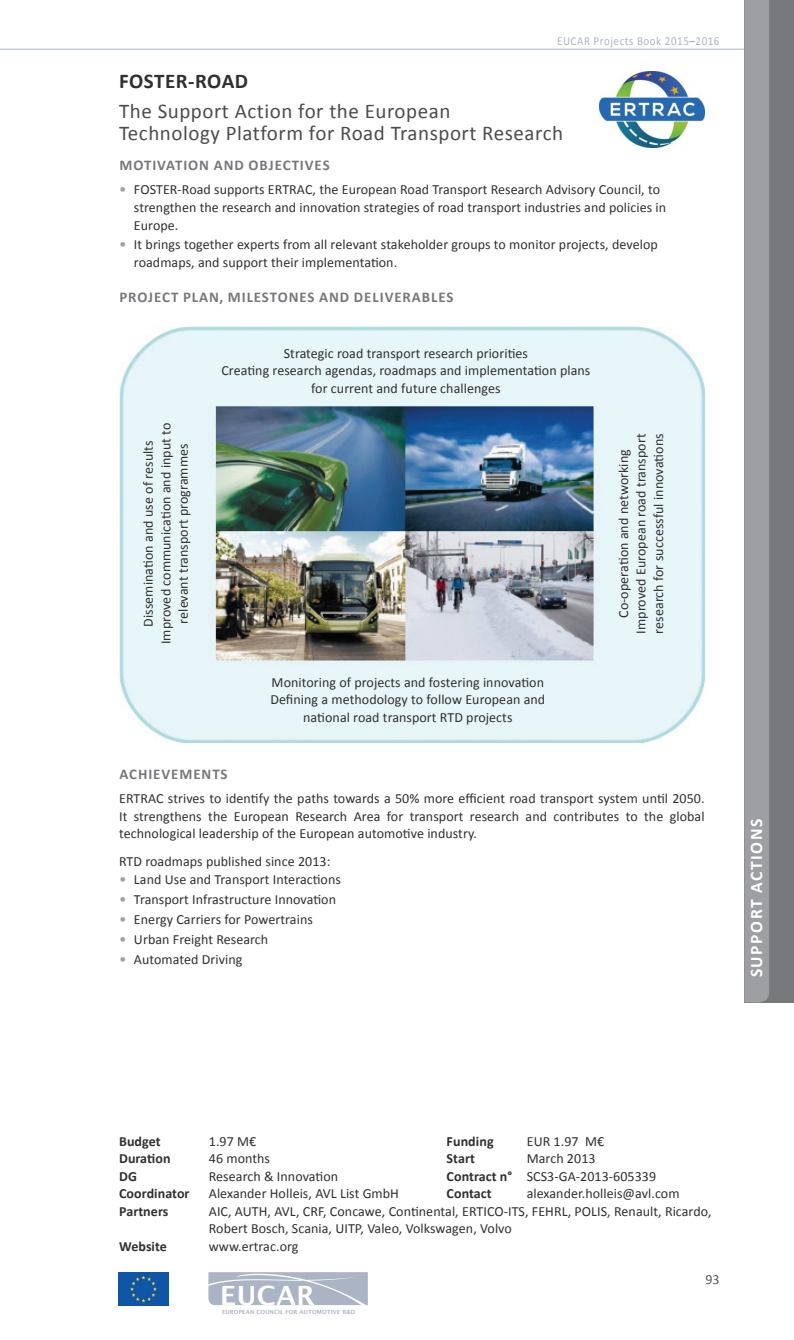
<style>
.page{position:relative;width:794px;height:1340px;background:#fff}
.page>*{position:absolute;margin:0;border:0;box-sizing:border-box;transform-origin:0 0}
.t1{font:700 26.6px "Lucida Grande";letter-spacing:.02em;color:#fff}
.t2{font:21px/21.9px "Calibri";letter-spacing:.025em;color:#4b4c4d}
.t3{font:700 21px "Calibri";letter-spacing:.02em;color:#312f30}
.t4{font:700 17.5px "Calibri";letter-spacing:.09em;color:#fff}
.t5{font:700 14.88px "Calibri";letter-spacing:.065em;color:#76787b}
.t6{font:14px/17.5px "Calibri";letter-spacing:.005em;color:#312f30}
.t7{font:700 14px/17.5px "Calibri";letter-spacing:.005em;color:#312f30}
.t8{font:14px "Calibri";color:#57585a}
.t9{font:12.25px "Calibri";letter-spacing:.05em;color:#abb4c4;scale:.9 1}
.t10{font:700 5.77px "Lucida Grande";letter-spacing:.015em;color:#abb4c4}
.s1{font-weight:700}
.s2{font-size:14.88px;color:#9d9fa2}
</style>
<div class="page">
<hr style="left:0;top:49px;width:758px;height:1px;background:#abb4c4">
<div style="left:744px;top:0;width:50px;height:1002px;background:#76787b"></div>
<div style="left:744px;top:0;width:25px;height:1002px;background:#9d9fa2"></div>
<svg style="left:208px;top:1272px;width:160px;height:33px;background:#b0b9c7"></svg>
<img style="left:119px;top:1272px;width:50px;height:33px">
<img style="left:119px;top:326px;width:585px;height:416px">
<img style="left:599px;top:72px;width:105px;height:75px">
<p class="t9" style="left:557px;top:34px;width:182px">EUCAR Projects Book 2015<span class="s1">–</span>2016</p>
<h2 class="t3" style="left:119px;top:68px;width:131px">FOSTER-ROAD</h2>
<h2 class="t2" style="left:119px;top:100px;width:445px">The Support Action for the European<br>Technology Platform for Road Transport Research</h2>
<p class="t5" style="left:119px;top:156px;width:73px">MOTIVATION</p>
<p class="t5" style="left:214px;top:156px;width:117px">AND OBJECTIVES</p>
<p class="t6" style="left:134px;top:180px;width:534px;text-indent:-15px"><span class="s2">•</span> FOSTER-Road supports ERTRAC, the European Road Transport Research Advisory Council, to strengthen the research and innovation strategies of road transport industries and policies in<br>Europe.</p>
<p class="t6" style="left:134px;top:235px;width:525px;text-indent:-15px"><span class="s2">•</span> It brings together experts from all relevant stakeholder groups to monitor projects, develop roadmaps, and support their implementation.</p>
<p class="t5" style="left:119px;top:288px;width:336px">PROJECT PLAN, MILESTONES AND DELIVERABLES</p>
<p class="t6" style="left:221px;top:343px;width:370px;text-align:center">Strategic road transport research priorities<br>Creating research agendas, roadmaps and implementation plans for current and future challenges</p>
<p class="t6" style="left:139px;top:644px;width:223px;text-align:center;rotate:-90deg">Dissemination and use of results<br>Improved communication and input to relevant transport programmes</p>
<p class="t6" style="left:614px;top:633px;width:202px;text-align:center;rotate:-90deg">Co-operation and networking<br>Improved European road transport research for successful innovations</p>
<p class="t6" style="left:270px;top:672px;width:276px;text-align:center">Monitoring of projects and fostering innovation<br>Defining a methodology to follow European and national road transport RTD projects</p>
<p class="t5" style="left:119px;top:764px;width:109px">ACHI EVEMENTS</p>
<p class="t6" style="left:119px;top:789px;width:587px;text-align:justify">ERTRAC strives to identify the paths towards a 50% more efficient road transport system until 2050.<br>It strengthens the European Research Area for transport research and contributes to the global technological leadership of the European automotive industry.</p>
<p class="t6" style="left:119px;top:852px;width:213px">RTD roadmaps published since 2013:</p>
<p class="t6" style="left:119px;top:869px;width:223px"><span class="s2">•</span> Land Use and Transport Interactions</p>
<p class="t6" style="left:119px;top:889px;width:218px"><span class="s2">•</span> Transport Infrastructure Innovation</p>
<p class="t6" style="left:119px;top:909px;width:195px"><span class="s2">•</span> Energy Carriers for Powertrains</p>
<p class="t6" style="left:119px;top:929px;width:151px"><span class="s2">•</span> Urban Freight Research</p>
<p class="t6" style="left:119px;top:949px;width:125px"><span class="s2">•</span> Automated Driving</p>
<p class="t4" style="left:745px;top:977px;width:159px;rotate:-90deg">Support Actions</p>
<p class="t7" style="left:119px;top:1131px;width:72px">Budget<br>Duration<br>DG<br>Coordinator<br>Partners</p>
<p class="t7" style="left:119px;top:1236px;width:49px">Website</p>
<p class="t7" style="left:446px;top:1131px;width:67px">Funding<br>Start<br>Contract n°<br>Contact</p>
<p class="t6" style="left:527px;top:1131px;width:154px">EUR 1.97 M€<br>March 2013<br>SCS3-GA-2013-605339 alexander.holleis@avl.com</p>
<p class="t6" style="left:209px;top:1131px;width:504px">1.97 M€<br>46 months<br>Research &amp; Innovation<br>Alexander Holleis, AVL List GmbH<br>AIC, AUTH, AVL, CRF, Concawe, Continental, ERTICO-ITS, FEHRL, POLIS, Renault, Ricardo, Robert Bosch, Scania, UITP, Valeo, Volkswagen, Volvo<br>www.ertrac.org</p>
<h1 class="t1" style="left:220px;top:1274px;width:96px">EUCAR</h1>
<p class="t10" style="left:222px;top:1307px;width:135px">EUROPEAN COU NCIL FOR AUTOMOTIVE R&amp;D</p>
<p class="t8" style="left:705px;top:1270px;width:16px">93</p>
</div>
